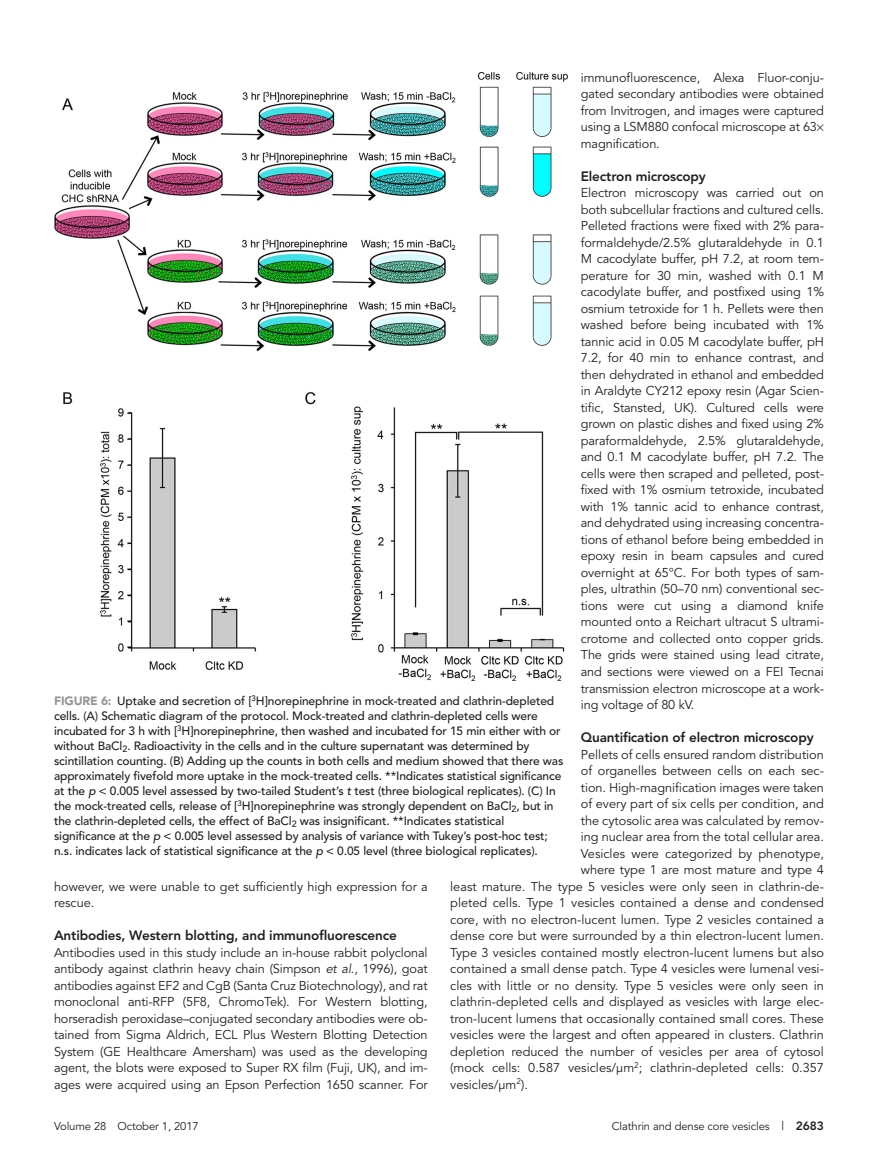
<style>
.page{position:relative;width:878px;height:1175px;background:#fff}
.page>*{position:absolute;margin:0;border:0;box-sizing:border-box;transform-origin:0 0}
.t1{font:800 13.5px "Avenir";letter-spacing:-.01em;color:#231f20}
.ParaFL{font:12.75px/16.5px "Avenir";color:#231f20}
.FigCaption{font:500 12px/15px "Avenir";letter-spacing:-.01em;color:#231f20}
.t2{font:11.25px "Avenir";letter-spacing:-.01em;color:#231f20}
.s1{font-weight:900;color:#939598}
.s2{font-style:italic}
.s3{font-size:12px}
.s4{font-weight:800;font-size:12px}
</style>
<div class="page">
<img style="left:54px;top:72px;width:513px;height:609px">
<p class="ParaFL" style="left:580px;top:69px;width:245px">immunofluorescence, Alexa Fluor-conju&shy;gated secondary antibodies were obtained from Invitrogen, and images were captured using a LSM880 confocal microscope at 63 magnification.</p>
<h2 class="t1" style="left:580px;top:168px;width:127px">Electron microscopy</h2>
<p class="ParaFL" style="left:580px;top:185px;width:245px;text-align:justify">Electron microscopy was carried out on both subcellular fractions and cultured cells.<br>Pelleted fractions were fixed with 2% para&shy;formaldehyde/2.5% glutaraldehyde in 0.1<br>M cacodylate buffer, pH 7.2, at room tem&shy;perature for 30 min, washed with 0.1 M cacodylate buffer, and postfixed using 1% osmium tetroxide for 1 h. Pellets were then washed before being incubated with 1% tannic acid in 0.05 M cacodylate buffer, pH 7.2, for 40 min to enhance contrast, and then dehydrated in ethanol and embedded in Araldyte CY212 epoxy resin (Agar Scien&shy;tific, Stansted, UK). Cultured cells were grown on plastic dishes and fixed using 2% paraformaldehyde, 2.5% glutaraldehyde, and 0.1 M cacodylate buffer, pH 7.2. The cells were then scraped and pelleted, post&shy;fixed with 1% osmium tetroxide, incubated with 1% tannic acid to enhance contrast, and dehydrated using increasing concentra&shy;tions of ethanol before being embedded in epoxy resin in beam capsules and cured overnight at 65°C. For both types of sam&shy;ples, ultrathin (50–70 nm) conventional sec&shy;tions were cut using a diamond knife mounted onto a Reichart ultracut S ultrami&shy;crotome and collected onto copper grids.<br>The grids were stained using lead citrate, and sections were viewed on a FEI Tecnai transmission electron microscope at a work&shy;ing voltage of 80 kV.</p>
<h2 class="t1" style="left:580px;top:729px;width:234px">Quantification of electron microscopy</h2>
<p class="ParaFL" style="left:580px;top:746px;width:245px">Pellets of cells ensured random distribution</p>
<p class="ParaFL" style="left:580px;top:762px;width:245px">of organelles between cells on each sec-</p>
<p class="ParaFL" style="left:580px;top:779px;width:245px">tion. High-magnification images were taken</p>
<p class="ParaFL" style="left:580px;top:795px;width:244px">of every part of six cells per condition, and</p>
<p class="ParaFL" style="left:580px;top:812px;width:245px">the cytosolic area was calculated by remov-</p>
<p class="ParaFL" style="left:580px;top:828px;width:245px">ing nuclear area from the total cellular area.</p>
<p class="ParaFL" style="left:580px;top:845px;width:245px">Vesicles were categorized by phenotype,</p>
<p class="ParaFL" style="left:580px;top:861px;width:244px">where type 1 are most mature and type 4</p>
<p class="ParaFL" style="left:450px;top:878px;width:375px">least mature. The type 5 vesicles were only seen in clathrin-de-</p>
<p class="ParaFL" style="left:450px;top:894px;width:375px">pleted cells. Type 1 vesicles contained a dense and condensed</p>
<p class="ParaFL" style="left:450px;top:911px;width:375px">core, with no electron-lucent lumen. Type 2 vesicles contained a</p>
<p class="ParaFL" style="left:450px;top:927px;width:375px">dense core but were surrounded by a thin electron-lucent lumen.</p>
<p class="ParaFL" style="left:450px;top:944px;width:375px">Type 3 vesicles contained mostly electron-lucent lumens but also</p>
<p class="ParaFL" style="left:450px;top:960px;width:375px">contained a small dense patch. Type 4 vesicles were lumenal vesi-</p>
<p class="ParaFL" style="left:450px;top:977px;width:375px">cles with little or no density. Type 5 vesicles were only seen in</p>
<p class="ParaFL" style="left:450px;top:993px;width:375px">clathrin-depleted cells and displayed as vesicles with large elec-</p>
<p class="ParaFL" style="left:450px;top:1010px;width:375px">tron-lucent lumens that occasionally contained small cores. These</p>
<p class="ParaFL" style="left:450px;top:1026px;width:375px">vesicles were the largest and often appeared in clusters. Clathrin</p>
<p class="ParaFL" style="left:450px;top:1043px;width:375px">depletion reduced the number of vesicles per area of cytosol</p>
<p class="ParaFL" style="left:450px;top:1059px;width:375px">(mock cells: 0.587 vesicles/µm<sup>2</sup>; clathrin-depleted cells: 0.357</p>
<p class="ParaFL" style="left:450px;top:1076px;width:79px">vesicles/µm<sup>2</sup>).</p>
<p class="FigCaption" style="left:54px;top:693px;width:511px"><span class="s1">FIGURE 6:</span> Uptake and secretion of [<sup>3</sup>H]norepinephrine in mock-treated and clathrin-depleted cells. (A) Schematic diagram of the protocol. Mock-treated and clathrin-depleted cells were incubated for 3 h with [<sup>3</sup>H]norepinephrine, then washed and incubated for 15 min either with or without BaCl<sub>2</sub>. Radioactivity in the cells and in the culture supernatant was determined by scintillation counting. (B) Adding up the counts in both cells and medium showed that there was approximately fivefold more uptake in the mock-treated cells. **Indicates statistical significance at the <span class="s2">p</span> &lt; 0.005 level assessed by two-tailed Student’s <span class="s2">t</span> test (three biological replicates). (C) In the mock-treated cells, release of [<sup>3</sup>H]norepinephrine was strongly dependent on BaCl<sub>2</sub>, but in the clathrin-depleted cells, the effect of BaCl<sub>2</sub> was insignificant. **Indicates statistical significance at the <span class="s2">p</span> &lt; 0.005 level assessed by analysis of variance with Tukey’s post-hoc test; n.s. indicates lack of statistical significance at the <span class="s2">p</span> &lt; 0.05 level (three biological replicates).</p>
<p class="ParaFL" style="left:54px;top:878px;width:375px">however, we were unable to get sufficiently high expression for a rescue.</p>
<h2 class="t1" style="left:54px;top:927px;width:344px">Antibodies, Western blotting, and immunofluorescence</h2>
<p class="ParaFL" style="left:54px;top:944px;width:375px;text-align:justify">Antibodies used in this study include an in-house rabbit polyclonal antibody against clathrin heavy chain (Simpson <span class="s2">et al</span>., 1996), goat antibodies against EF2 and CgB (Santa Cruz Biotechnology), and rat monoclonal anti-RFP (5F8, ChromoTek). For Western blotting, horseradish peroxidase–conjugated secondary antibodies were ob&shy;tained from Sigma Aldrich, ECL Plus Western Blotting Detection System (GE Healthcare Amersham) was used as the developing agent, the blots were exposed to Super RX film (Fuji, UK), and im&shy;ages were acquired using an Epson Perfection 1650 scanner. For</p>
<p class="t2" style="left:54px;top:1119px;width:146px">Volume 28 October 1, 2017</p>
<p class="t2" style="left:611px;top:1119px;width:214px">Clathrin and dense core vesicles <span class="s3">|</span> <span class="s4">2683</span></p>
</div>
